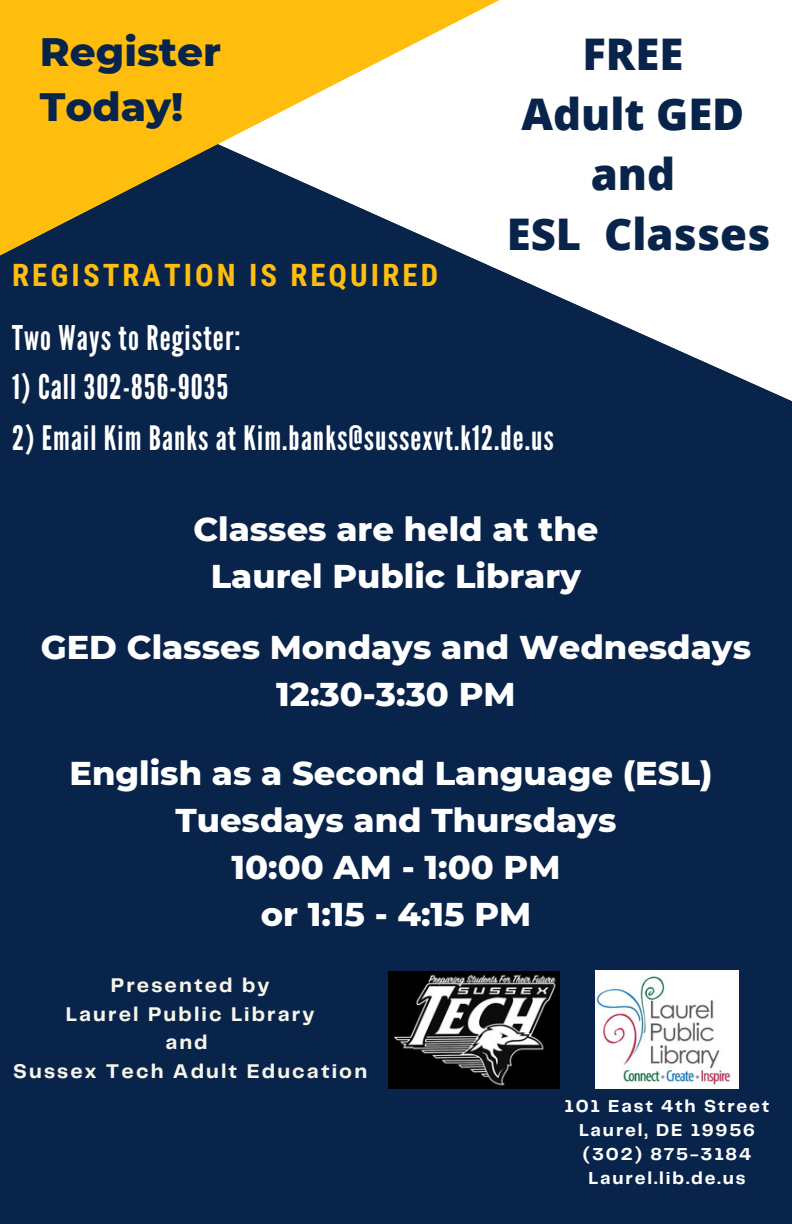
<style>
.page{position:relative;width:792px;height:1224px;background:#08244b}
.page>*{position:absolute;margin:0;border:0;box-sizing:border-box;transform-origin:0 0}
.t1{font:800 43.6px "Open Sans";color:#08244b}
.t2{font:800 40.4px "Montserrat";color:#08244b}
.t3{font:34px "League Gothic";letter-spacing:.035em;color:#fff}
.t4{font:800 33.6px "Montserrat";color:#fff}
.t5{font:33.6px "League Gothic";letter-spacing:.035em;color:#fff}
.t6{font:700 30.8px "Roboto Condensed";letter-spacing:.1em;color:#ffbd0d}
.t7{font:700 20.6px "Telegraf";letter-spacing:.105em;color:#f8f6eb}
.t8{font:700 18px "Telegraf";letter-spacing:.105em;color:#fff}
</style>
<div class="page">
<svg style="left:501px;top:0;width:291px;height:401px;fill:#fff"></svg>
<svg style="left:0;top:0;width:692px;height:271px"></svg>
<img style="left:596px;top:970px;width:142px;height:119px">
<img style="left:388px;top:972px;width:171px;height:117px">
<p class="t2" style="left:40px;top:27px;width:183px">Register</p>
<p class="t2" style="left:40px;top:82px;width:145px">Today!</p>
<p class="t6" style="left:12px;top:257px;width:427px">REGISTRATION IS REQUIRED</p>
<p class="t1" style="left:582px;top:23px;width:102px">FREE</p>
<p class="t1" style="left:522px;top:83px;width:224px">Adult GED</p>
<p class="t1" style="left:591px;top:143px;width:86px">and</p>
<p class="t1" style="left:507px;top:203px;width:265px">ESL Classes</p>
<p class="t3" style="left:12px;top:318px;width:230px">Two Ways to Register:</p>
<p class="t3" style="left:12px;top:367px;width:217px">1) Call 302-856-9035</p>
<p class="t5" style="left:12px;top:419px;width:543px">2) Email Kim Banks at Kim.banks@sussexvt.k12.de.us</p>
<p class="t4" style="left:193px;top:508px;width:407px">Classes are held at the</p>
<p class="t4" style="left:211px;top:556px;width:372px">Laurel Public Library</p>
<p class="t4" style="left:41px;top:626px;width:712px">GED Classes Mondays and Wednesdays</p>
<p class="t4" style="left:276px;top:673px;width:241px">12:30-3:30 PM</p>
<p class="t4" style="left:70px;top:752px;width:645px">English as a Second Language (ESL)</p>
<p class="t4" style="left:175px;top:799px;width:443px">Tuesdays and Thursdays</p>
<p class="t4" style="left:232px;top:847px;width:330px">10:00 AM - 1:00 PM</p>
<p class="t4" style="left:261px;top:894px;width:272px">or 1:15 - 4:15 PM</p>
<p class="t7" style="left:111px;top:977px;width:160px">Presented by</p>
<p class="t7" style="left:66px;top:1005px;width:250px">Laurel Public Library</p>
<p class="t7" style="left:165px;top:1034px;width:44px">and</p>
<p class="t7" style="left:13px;top:1062px;width:355px">Sussex Tech Adult Education</p>
<p class="t8" style="left:565px;top:1098px;width:206px">101 East 4th Street</p>
<p class="t8" style="left:579px;top:1122px;width:177px">Laurel, DE 19956</p>
<p class="t8" style="left:583px;top:1146px;width:170px">(302) 875-3184</p>
<p class="t8" style="left:589px;top:1170px;width:158px">Laurel.lib.de.us</p>
</div>
